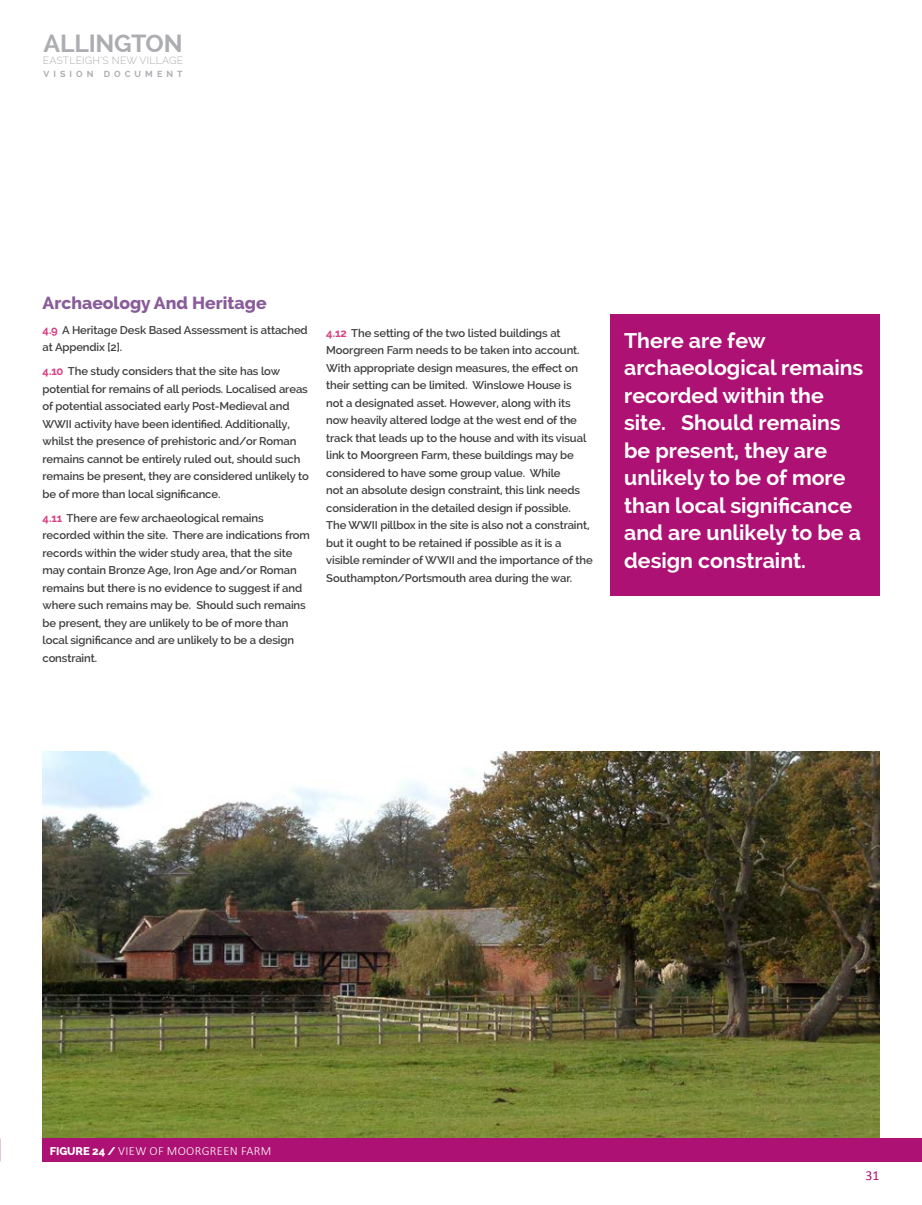
<style>
.page{position:relative;width:922px;height:1205px;background:#fff}
.page>*{position:absolute;margin:0;border:0;box-sizing:border-box;transform-origin:0 0}
.t1{font:700 24.75px "Raleway";letter-spacing:-.01em;color:#acadb1}
._26760_-_Intro_Para{font:700 21.25px/27.5px "Raleway";color:#fff}
._26760_-_Sub-Heading{font:800 17.5px "Raleway";color:#895c99}
.t2{font:13.75px "Calibri";color:#ad1174}
.t3{font:300 12.5px "Calibri";letter-spacing:.03em;color:#fff}
.t4{font:600 11.25px/17.5px "Raleway";letter-spacing:-.01em;color:#3e3e3f}
.t5{font:300 10.25px "Raleway";letter-spacing:.02em;color:#acadb1}
.t6{font:700 8.88px "Raleway";letter-spacing:.46em;color:#acadb1}
.s1{font-weight:700;color:#db3f81}
.s2{font-family:"Raleway";font-weight:800;font-size:11.25px}
</style>
<div class="page">
<img style="left:43px;top:752px;width:836px;height:386px">
<div style="left:43px;top:1138px;width:878px;height:24px;background:#ad1174"></div>
<div style="left:609px;top:314px;width:270px;height:281px;background:#ad1174"></div>
<h1 class="t1" style="left:43px;top:29px;width:140px">ALLINGTON</h1>
<p class="t5" style="left:43px;top:55px;width:142px">EASTLEIGH’S NEW VILLAGE</p>
<p class="t6" style="left:43px;top:68px;width:141px">VISION DOCUMENT</p>
<p class="_26760_-_Sub-Heading" style="left:43px;top:293px;width:225px">Archaeology And Heritage</p>
<p class="t4" style="left:43px;top:321px;width:267px"><span class="s1">4.9</span> A Heritage Desk Based Assessment is attached at Appendix [2].</p>
<p class="t4" style="left:43px;top:362px;width:268px"><span class="s1">4.10</span> The study considers that the site has low potential for remains of all periods. Localised areas of potential associated early Post-Medieval and WWII activity have been identified. Additionally, whilst the presence of prehistoric and/or Roman remains cannot be entirely ruled out, should such remains be present, they are considered unlikely to be of more than local significance.</p>
<p class="t4" style="left:43px;top:509px;width:269px"><span class="s1">4.11</span> There are few archaeological remains recorded within the site. There are indications from records within the wider study area, that the site may contain Bronze Age, Iron Age and/or Roman remains but there is no evidence to suggest if and where such remains may be. Should such remains be present, they are unlikely to be of more than local significance and are unlikely to be a design constraint.</p>
<p class="t4" style="left:326px;top:324px;width:268px"><span class="s1">4.12</span> The setting of the two listed buildings at Moorgreen Farm needs to be taken into account.<br>With appropriate design measures, the effect on their setting can be limited. Winslowe House is<br>not a designated asset. However, along with its now heavily altered lodge at the west end of the track that leads up to the house and with its visual link to Moorgreen Farm, these buildings may be considered to have some group value. While<br>not an absolute design constraint, this link needs consideration in the detailed design if possible.<br>The WWII pillbox in the site is also not a constraint, but it ought to be retained if possible as it is a visible reminder of WWII and the importance of the Southampton/Portsmouth area during the war.</p>
<p class="_26760_-_Intro_Para" style="left:624px;top:327px;width:241px">There are few archaeological remains recorded within the site. Should remains be present, they are unlikely to be of more than local significance and are unlikely to be a design constraint.</p>
<p class="t3" style="left:50px;top:1143px;width:223px"><span class="s2">Figure 24 /</span> VIEW OF MOORGREEN FARM</p>
<p class="t2" style="left:865px;top:1167px;width:15px">31</p>
</div>
